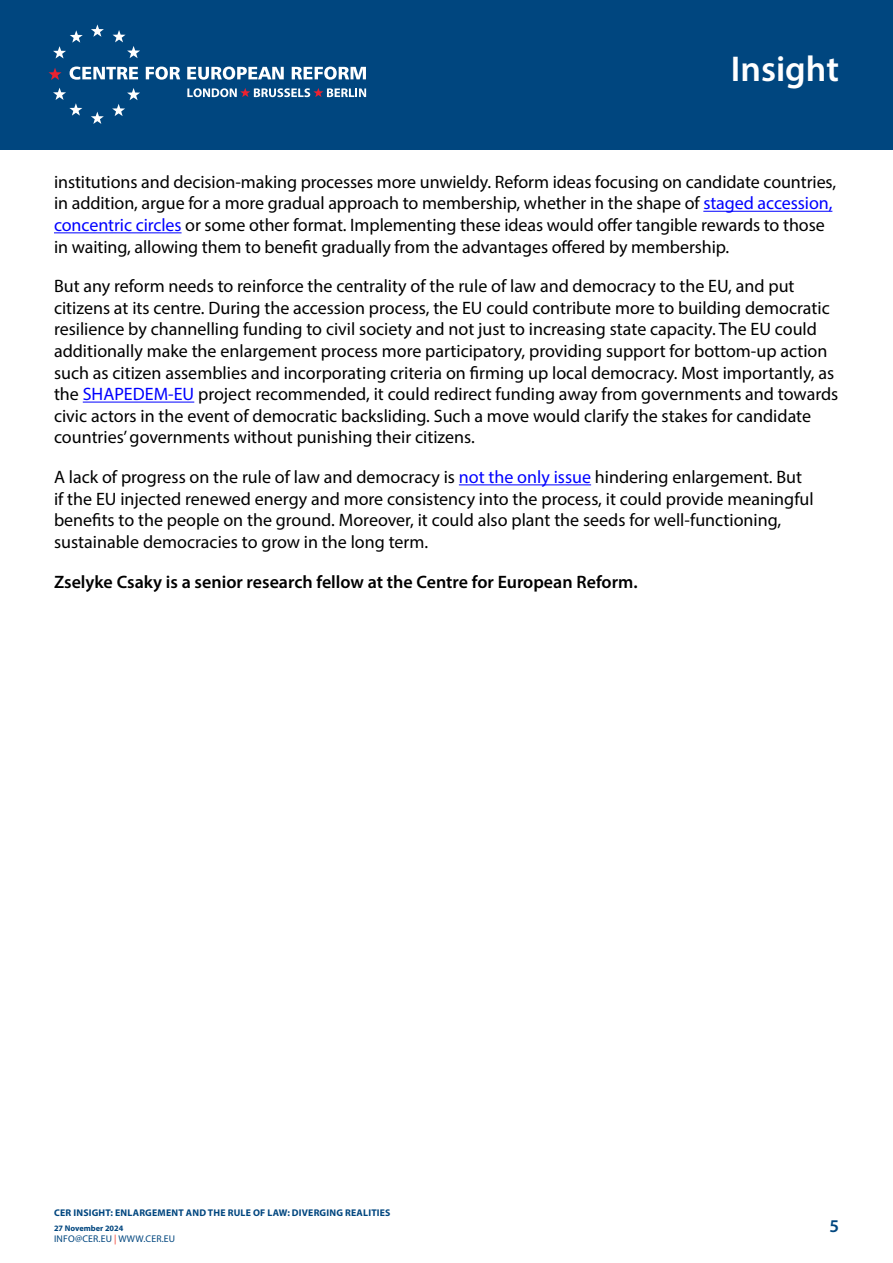
<style>
.page{position:relative;width:893px;height:1263px;background:#fff}
.page>*{position:absolute;margin:0;border:0;box-sizing:border-box;transform-origin:0 0}
.t1{font:600 36px "Myriad Pro";color:#fff}
.t2{font:18px/21.6px "Myriad Pro";color:#000}
.t3{font:600 18px "Myriad Pro";color:#000}
.t4{font:600 18px "Myriad Pro";color:#00467f}
.t5{font:700 9.75px "Myriad Pro";letter-spacing:.02em;color:#00467f}
.t6{font:9.75px "Myriad Pro";letter-spacing:.02em;color:#00467f}
.t7{font:700 8.25px "Myriad Pro";color:#00467f}
.s1{color:#00f}
.s2{color:#ee3124}
</style>
<div class="page">
<div style="left:0;top:0;width:893px;height:150px;background:#00467f"></div>
<svg style="left:91px;top:24px;width:13px;height:13px"></svg>
<svg style="left:113px;top:30px;width:27px;height:28px"></svg>
<svg style="left:112px;top:88px;width:28px;height:28px"></svg>
<svg style="left:91px;top:112px;width:13px;height:12px"></svg>
<svg style="left:53px;top:88px;width:29px;height:28px"></svg>
<svg style="left:53px;top:30px;width:30px;height:28px"></svg>
<svg style="left:49px;top:68px;width:13px;height:12px"></svg>
<svg style="left:70px;top:67px;width:68px;height:13px"></svg>
<svg style="left:146px;top:67px;width:34px;height:13px"></svg>
<svg style="left:187px;top:67px;width:97px;height:13px"></svg>
<svg style="left:292px;top:67px;width:74px;height:13px"></svg>
<svg style="left:187px;top:88px;width:179px;height:9px"></svg>
<hr style="left:703px;top:211px;width:129px;height:1px;background:#00f">
<hr style="left:54px;top:232px;width:128px;height:1px;background:#00f">
<hr style="left:83px;top:402px;width:111px;height:1px;background:#00f">
<hr style="left:459px;top:484px;width:132px;height:1px;background:#00f">
<h1 class="t1" style="left:731px;top:46px;width:110px">Insight</h1>
<p class="t2" style="left:54px;top:171px;width:784px">institutions and decision-making processes more unwieldy. Reform ideas focusing on candidate countries, in addition, argue for a more gradual approach to membership, whether in the shape of <span class="s1">staged accession, concentric circles</span> or some other format. Implementing these ideas would offer tangible rewards to those in waiting, allowing them to benefit gradually from the advantages offered by membership.</p>
<p class="t2" style="left:54px;top:275px;width:786px">But any reform needs to reinforce the centrality of the rule of law and democracy to the EU, and put citizens at its centre. During the accession process, the EU could contribute more to building democratic resilience by channelling funding to civil society and not just to increasing state capacity. The EU could additionally make the enlargement process more participatory, providing support for bottom-up action such as citizen assemblies and incorporating criteria on firming up local democracy. Most importantly, as the <span class="s1">SHAPEDEM-EU</span> project recommended, it could redirect funding away from governments and towards civic actors in the event of democratic backsliding. Such a move would clarify the stakes for candidate countries’ governments without punishing their citizens.</p>
<p class="t2" style="left:54px;top:466px;width:761px">A lack of progress on the rule of law and democracy is <span class="s1">not the only issue</span> hindering enlargement. But if the EU injected renewed energy and more consistency into the process, it could provide meaningful benefits to the people on the ground. Moreover, it could also plant the seeds for well-functioning, sustainable democracies to grow in the long term.</p>
<p class="t3" style="left:54px;top:570px;width:585px">Zselyke Csaky is a senior research fellow at the Centre for European Reform.</p>
<p class="t5" style="left:54px;top:1207px;width:338px">CER INSIGHT: ENLARGEMENT AND THE RULE OF LAW: DIVERGING REALITIES</p>
<p class="t7" style="left:54px;top:1223px;width:71px">27 November 2024</p>
<p class="t6" style="left:54px;top:1233px;width:123px">INFO@CER.EU <span class="s2">|</span> WWW.CER.EU</p>
<p class="t4" style="left:829px;top:1215px;width:11px">5</p>
</div>
